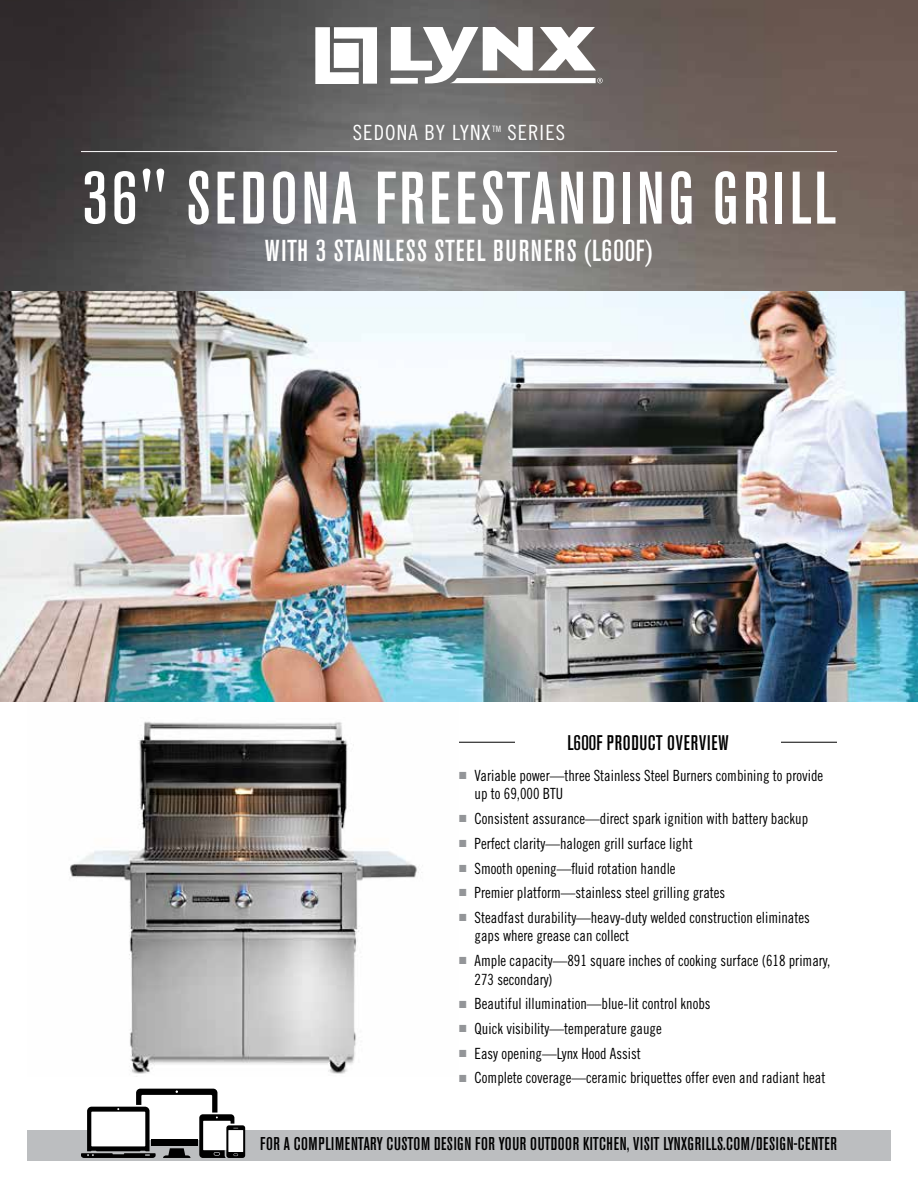
<style>
.page{position:relative;width:918px;height:1188px;background:#fff}
.page>*{position:absolute;margin:0;border:0;box-sizing:border-box;transform-origin:0 0}
.t1{font:500 condensed 73.5px "Akzidenz Grotesk BE";letter-spacing:.05em;color:#fff}
.t2{font:500 condensed 30px "Akzidenz Grotesk BE";letter-spacing:.04em;color:#fff}
.t3{font:500 condensed 21px "Akzidenz Grotesk BE";letter-spacing:.03em;color:#000}
.t4{font:21px "Trade Gothic LT Std Cn 18";letter-spacing:.05em;color:#fff}
.t5{font:500 condensed 18.3px "Akzidenz Grotesk BE";letter-spacing:.03em;color:#000}
.t6{font:15.45px/18.5px "Trade Gothic LT Std Cn 18";color:#000;scale:.95 1}
.t7{font:8.7px "Trade Gothic LT Std Cn 18";color:#fff}
.s1{color:#939598}
</style>
<div class="page">
<img style="left:70px;top:721px;width:352px;height:356px">
<hr style="left:459px;top:742px;width:378px;height:1px;background:#000">
<div style="left:515px;top:734px;width:266px;height:28px;background:#fff"></div>
<img style="left:0;top:0;width:918px;height:702px">
<svg style="left:315px;top:27px;width:62px;height:57px"></svg>
<svg style="left:390px;top:27px;width:213px;height:57px"></svg>
<hr style="left:81px;top:151px;width:756px;height:1px;background:#fff">
<div style="left:27px;top:1130px;width:864px;height:31px;background:#bcbec0"></div>
<svg style="left:81px;top:1089px;width:164px;height:69px"></svg>
<h3 class="t4" style="left:353px;top:120px;width:140px">SEDONA BY LYNX</h3>
<p class="t7" style="left:492px;top:123px;width:11px">TM</p>
<h3 class="t4" style="left:507px;top:120px;width:59px">SERIES</h3>
<h1 class="t1" style="left:82px;top:158px;width:755px">36" SEDONA FREESTANDING GRILL</h1>
<h2 class="t2" style="left:265px;top:234px;width:389px">WITH 3 STAINLESS STEEL BURNERS (L600F)</h2>
<h3 class="t3" style="left:567px;top:731px;width:163px">L600F PRODUCT OVERVIEW</h3>
<p class="t6" style="left:475px;top:766px;width:369px;text-indent:-16px"><span class="s1">■</span> Variable power—three Stainless Steel Burners combining to provide up to 69,000 BTU</p>
<p class="t6" style="left:459px;top:809px;width:369px"><span class="s1">■</span> Consistent assurance—direct spark ignition with battery backup</p>
<p class="t6" style="left:459px;top:834px;width:248px"><span class="s1">■</span> Perfect clarity—halogen grill surface light</p>
<p class="t6" style="left:459px;top:859px;width:230px"><span class="s1">■</span> Smooth opening—fluid rotation handle</p>
<p class="t6" style="left:459px;top:883px;width:282px"><span class="s1">■</span> Premier platform—stainless steel grilling grates</p>
<p class="t6" style="left:475px;top:908px;width:355px;text-indent:-16px"><span class="s1">■</span> Steadfast durability—heavy-duty welded construction eliminates gaps where grease can collect</p>
<p class="t6" style="left:475px;top:951px;width:376px;text-indent:-16px"><span class="s1">■</span> Ample capacity—891 square inches of cooking surface (618 primary,<br>273 secondary)</p>
<p class="t6" style="left:459px;top:994px;width:266px"><span class="s1">■</span> Beautiful illumination—blue-lit control knobs</p>
<p class="t6" style="left:459px;top:1019px;width:215px"><span class="s1">■</span> Quick visibility—temperature gauge</p>
<p class="t6" style="left:459px;top:1044px;width:193px"><span class="s1">■</span> Easy opening—Lynx Hood Assist</p>
<p class="t6" style="left:459px;top:1068px;width:387px"><span class="s1">■</span> Complete coverage—ceramic briquettes offer even and radiant heat</p>
<p class="t5" style="left:260px;top:1134px;width:578px">FOR A COMPLIMENTARY CUSTOM DESIGN FOR YOUR OUTDOOR KITCHEN, VISIT LYNXGRILLS.COM/DESIGN-CENTER</p>
</div>
